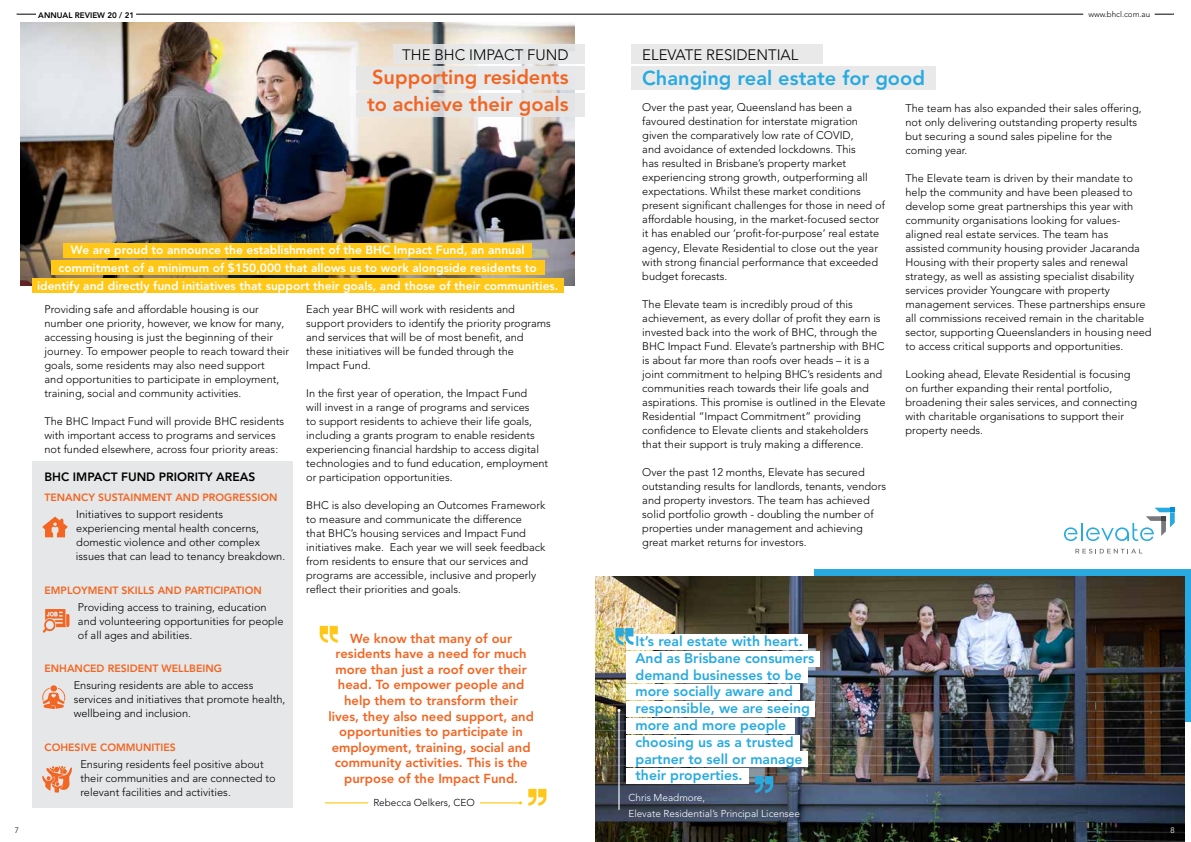
<style>
.page{position:relative;width:1191px;height:842px;background:#fff}
.page>*{position:absolute;margin:0;border:0;box-sizing:border-box;transform-origin:0 0}
.t1{font:800 20px/27px "Avenir LT Pro";color:#f26522}
.t2{font:800 20px "Avenir LT Pro";color:#28aae1}
.t3{font:300 15px "Avenir LT Pro";color:#000}
.t4{font:800 14px/16.8px "Avenir LT Pro";color:#28aae1}
.t5{font:800 13px/15.6px "Avenir LT Pro";color:#f26522;text-align:center}
.t6{font:800 12px/18px "Avenir LT Pro";color:#fff;text-align:center}
.t7{font:800 12px "Avenir LT Pro";color:#000}
.t8{font:300 11px/14px "Avenir LT Pro";color:#000}
.t9{font:800 10.5px "Avenir LT Pro";color:#f26522}
.t10{font:300 10px/16px "Avenir LT Pro";color:#fff}
.t11{font:300 10px "Avenir LT Pro";color:#000}
.t12{font:800 8px "Avenir LT Pro";color:#000}
.t13{font:300 8px "Avenir LT Pro";color:#000}
.t14{font:300 8px "Avenir LT Pro";color:#fff}
</style>
<div class="page">
<div style="left:631px;top:44px;width:191px;height:20px;background:#e6e7e8"></div>
<img style="left:21px;top:22px;width:553px;height:264px">
<div style="left:356px;top:93px;width:228px;height:23px;background:#e6e7e8"></div>
<div style="left:356px;top:67px;width:228px;height:23px;background:#e6e7e8"></div>
<div style="left:631px;top:67px;width:305px;height:23px;background:#e6e7e8"></div>
<div style="left:393px;top:44px;width:191px;height:20px;background:#e6e7e8"></div>
<div style="left:814px;top:570px;width:377px;height:152px;background:#28aae1"></div>
<div style="left:32px;top:462px;width:261px;height:346px;background:#e6e7e8"></div>
<img style="left:596px;top:576px;width:588px;height:266px">
<hr style="left:480px;top:802px;width:40px;height:1px;background:#ffc917">
<hr style="left:325px;top:802px;width:43px;height:1px;background:#ffc917">
<hr style="left:618px;top:710px;width:1px;height:100px;background:#fff">
<div style="left:626px;top:634px;width:182px;height:15px;background:#fff"></div>
<div style="left:626px;top:651px;width:193px;height:15px;background:#fff"></div>
<div style="left:626px;top:668px;width:182px;height:15px;background:#fff"></div>
<div style="left:626px;top:684px;width:174px;height:16px;background:#fff"></div>
<div style="left:626px;top:701px;width:188px;height:15px;background:#fff"></div>
<div style="left:626px;top:718px;width:169px;height:15px;background:#fff"></div>
<div style="left:626px;top:735px;width:174px;height:15px;background:#fff"></div>
<div style="left:626px;top:752px;width:182px;height:15px;background:#fff"></div>
<div style="left:626px;top:768px;width:123px;height:16px;background:#fff"></div>
<hr style="left:136px;top:14px;width:947px;height:1px;background:#000">
<svg style="left:17px;top:13px;width:19px;height:2px"></svg>
<svg style="left:1154px;top:13px;width:20px;height:2px"></svg>
<div style="left:64px;top:244px;width:468px;height:14px;background:#ffc718"></div>
<div style="left:51px;top:261px;width:493px;height:14px;background:#ffc718"></div>
<div style="left:32px;top:279px;width:531px;height:14px;background:#ffc718"></div>
<svg style="left:755px;top:776px;width:18px;height:17px"></svg>
<svg style="left:615px;top:628px;width:18px;height:17px"></svg>
<svg style="left:320px;top:626px;width:18px;height:17px"></svg>
<svg style="left:528px;top:789px;width:18px;height:17px"></svg>
<svg style="left:42px;top:517px;width:26px;height:20px"></svg>
<svg style="left:43px;top:609px;width:26px;height:24px"></svg>
<div style="left:50px;top:685px;width:7px;height:6px;background:#f26522;border-radius:50%"></div>
<svg style="left:42px;top:688px;width:24px;height:21px"></svg>
<svg style="left:42px;top:766px;width:30px;height:27px"></svg>
<svg style="left:1075px;top:549px;width:67px;height:4px"></svg>
<svg style="left:1064px;top:508px;width:110px;height:33px"></svg>
<p class="t12" style="left:38px;top:10px;width:97px">ANNUAL REVIEW 20 / 21</p>
<p class="t13" style="left:1088px;top:9px;width:63px">www.bhcl.com.au</p>
<h2 class="t3" style="left:402px;top:46px;width:168px">THE BHC IMPACT FUND</h2>
<h2 class="t3" style="left:642px;top:46px;width:158px">ELEVATE RESIDENTIAL</h2>
<h1 class="t1" style="left:367px;top:63px;width:203px">Supporting residents to achieve their goals</h1>
<h1 class="t2" style="left:642px;top:66px;width:284px">Changing real estate for good</h1>
<p class="t8" style="left:905px;top:101px;width:238px">The team has also expanded their sales offering, not only delivering outstanding property results but securing a sound sales pipeline for the coming year.</p>
<p class="t8" style="left:905px;top:171px;width:248px">The Elevate team is driven by their mandate to help the community and have been pleased to develop some great partnerships this year with community organisations looking for values&shy;aligned real estate services. The team has<br>assisted community housing provider Jacaranda Housing with their property sales and renewal strategy, as well as assisting specialist disability services provider Youngcare with property management services. These partnerships ensure all commissions received remain in the charitable sector, supporting Queenslanders in housing need to access critical supports and opportunities.</p>
<p class="t8" style="left:905px;top:367px;width:233px">Looking ahead, Elevate Residential is focusing on further expanding their rental portfolio, broadening their sales services, and connecting with charitable organisations to support their property needs.</p>
<p class="t8" style="left:642px;top:101px;width:244px">Over the past year, Queensland has been a favoured destination for interstate migration given the comparatively low rate of COVID,<br>and avoidance of extended lockdowns. This<br>has resulted in Brisbane’s property market experiencing strong growth, outperforming all expectations. Whilst these market conditions present significant challenges for those in need of affordable housing, in the market-focused sector it has enabled our ‘profit-for-purpose’ real estate agency, Elevate Residential to close out the year with strong financial performance that exceeded budget forecasts.</p>
<p class="t8" style="left:642px;top:297px;width:245px">The Elevate team is incredibly proud of this achievement, as every dollar of profit they earn is invested back into the work of BHC, through the BHC Impact Fund. Elevate’s partnership with BHC is about far more than roofs over heads – it is a joint commitment to helping BHC’s residents and communities reach towards their life goals and aspirations. This promise is outlined in the Elevate Residential “Impact Commitment” providing confidence to Elevate clients and stakeholders that their support is truly making a difference.</p>
<p class="t8" style="left:642px;top:465px;width:245px">Over the past 12 months, Elevate has secured outstanding results for landlords, tenants, vendors and property investors. The team has achieved solid portfolio growth - doubling the number of properties under management and achieving great market returns for investors.</p>
<p class="t6" style="left:37px;top:241px;width:523px">We are proud to announce the establishment of the BHC Impact Fund, an annual commitment of a minimum of $150,000 that allows us to work alongside residents to identify and directly fund initiatives that support their goals, and those of their communities.</p>
<p class="t8" style="left:45px;top:303px;width:246px">Providing safe and affordable housing is our number one priority, however, we know for many, accessing housing is just the beginning of their journey. To empower people to reach toward their goals, some residents may also need support<br>and opportunities to participate in employment, training, social and community activities.</p>
<p class="t8" style="left:45px;top:415px;width:241px">The BHC Impact Fund will provide BHC residents with important access to programs and services not funded elsewhere, across four priority areas:</p>
<p class="t7" style="left:45px;top:470px;width:212px">BHC IMPACT FUND PRIORITY AREAS</p>
<p class="t9" style="left:45px;top:491px;width:234px">TENANCY SUSTAINMENT AND PROGRESSION</p>
<p class="t8" style="left:76px;top:507px;width:211px">Initiatives to support residents experiencing mental health concerns, domestic violence and other complex issues that can lead to tenancy breakdown.</p>
<p class="t9" style="left:45px;top:584px;width:219px">EMPLOYMENT SKILLS AND PARTICIPATION</p>
<p class="t8" style="left:78px;top:600px;width:207px">Providing access to training, education and volunteering opportunities for people of all ages and abilities.</p>
<p class="t9" style="left:45px;top:662px;width:179px">ENHANCED RESIDENT WELLBEING</p>
<p class="t8" style="left:74px;top:678px;width:213px">Ensuring residents are able to access services and initiatives that promote health, wellbeing and inclusion.</p>
<p class="t9" style="left:45px;top:741px;width:133px">COHESIVE COMMUNITIES</p>
<p class="t8" style="left:80px;top:757px;width:197px">Ensuring residents feel positive about their communities and are connected to relevant facilities and activities.</p>
<p class="t8" style="left:306px;top:303px;width:246px">Each year BHC will work with residents and support providers to identify the priority programs and services that will be of most benefit, and these initiatives will be funded through the<br>Impact Fund.</p>
<p class="t8" style="left:306px;top:387px;width:243px">In the first year of operation, the Impact Fund<br>will invest in a range of programs and services<br>to support residents to achieve their life goals, including a grants program to enable residents experiencing financial hardship to access digital technologies and to fund education, employment or participation opportunities.</p>
<p class="t8" style="left:306px;top:499px;width:241px">BHC is also developing an Outcomes Framework to measure and communicate the difference<br>that BHC’s housing services and Impact Fund initiatives make. Each year we will seek feedback from residents to ensure that our services and programs are accessible, inclusive and properly reflect their priorities and goals.</p>
<p class="t5" style="left:328px;top:630px;width:207px">We know that many of our residents have a need for much more than just a roof over their head. To empower people and help them to transform their lives, they also need support, and opportunities to participate in employment, training, social and community activities. This is the purpose of the Impact Fund.</p>
<p class="t11" style="left:373px;top:796px;width:103px">Rebecca Oelkers, CEO</p>
<p class="t4" style="left:635px;top:633px;width:180px">It’s real estate with heart.<br>And as Brisbane consumers demand businesses to be more socially aware and responsible, we are seeing more and more people choosing us as a trusted partner to sell or manage their properties.</p>
<p class="t10" style="left:628px;top:789px;width:173px">Chris Meadmore,<br>Elevate Residential’s Principal Licensee</p>
<p class="t13" style="left:15px;top:825px;width:6px">7</p>
<p class="t14" style="left:1170px;top:825px;width:6px">8</p>
</div>
